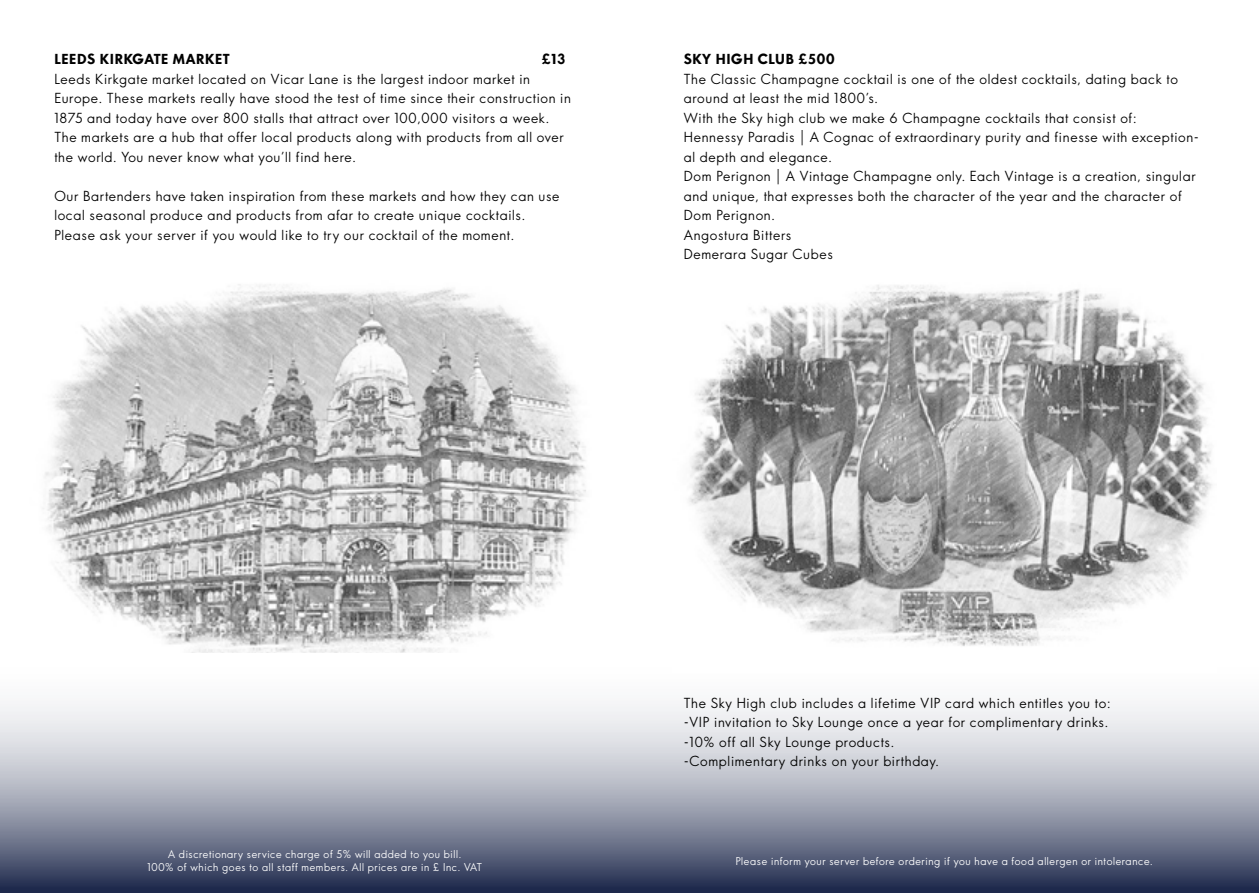
<style>
.page{position:relative;width:1259px;height:893px;background:#fff}
.page>*{position:absolute;margin:0;border:0;box-sizing:border-box;transform-origin:0 0}
.t1{font:13.5px/19.5px "Absolut";color:#000}
.t2{font:700 13.5px "Absolut";color:#000}
.t3{font:10.5px/12.6px "Absolut";color:#fff;text-align:center}
</style>
<div class="page">
<svg style="left:0;top:704px;width:1259px;height:189px;background:#9da1b1"></svg>
<img style="left:43px;top:284px;width:543px;height:369px">
<img style="left:689px;top:285px;width:523px;height:361px">
<p class="t2" style="left:54px;top:50px;width:178px">LEEDS KIRKGATE MARKET</p>
<p class="t2" style="left:541px;top:50px;width:26px">£13</p>
<p class="t1" style="left:54px;top:69px;width:519px">Leeds Kirkgate market located on Vicar Lane is the largest indoor market in Europe. These markets really have stood the test of time since their construction in 1875 and today have over 800 stalls that attract over 100,000 visitors a week.<br>The markets are a hub that offer local products along with products from all over the world. You never know what you’ll find here.</p>
<p class="t1" style="left:54px;top:186px;width:507px">Our Bartenders have taken inspiration from these markets and how they can use local seasonal produce and products from afar to create unique cocktails.<br>Please ask your server if you would like to try our cocktail of the moment.</p>
<p class="t2" style="left:683px;top:50px;width:153px">SKY HIGH CLUB £500</p>
<p class="t1" style="left:683px;top:69px;width:517px">The Classic Champagne cocktail is one of the oldest cocktails, dating back to around at least the mid 1800’s.<br>With the Sky high club we make 6 Champagne cocktails that consist of:<br>Hennessy Paradis | A Cognac of extraordinary purity and finesse with exception&shy;al depth and elegance.<br>Dom Perignon | A Vintage Champagne only. Each Vintage is a creation, singular and unique, that expresses both the character of the year and the character of Dom Perignon.<br>Angostura Bitters<br>Demerara Sugar Cubes</p>
<p class="t1" style="left:683px;top:693px;width:429px">The Sky High club includes a lifetime VIP card which entitles you to: -VIP invitation to Sky Lounge once a year for complimentary drinks. -10% off all Sky Lounge products.<br>-Complimentary drinks on your birthday.</p>
<p class="t3" style="left:147px;top:848px;width:337px">A discretionary service charge of 5% will added to you bill.<br>100% of which goes to all staff members. All prices are in £ Inc. VAT</p>
<p class="t3" style="left:735px;top:855px;width:419px">Please inform your server before ordering if you have a food allergen or intolerance.</p>
</div>
